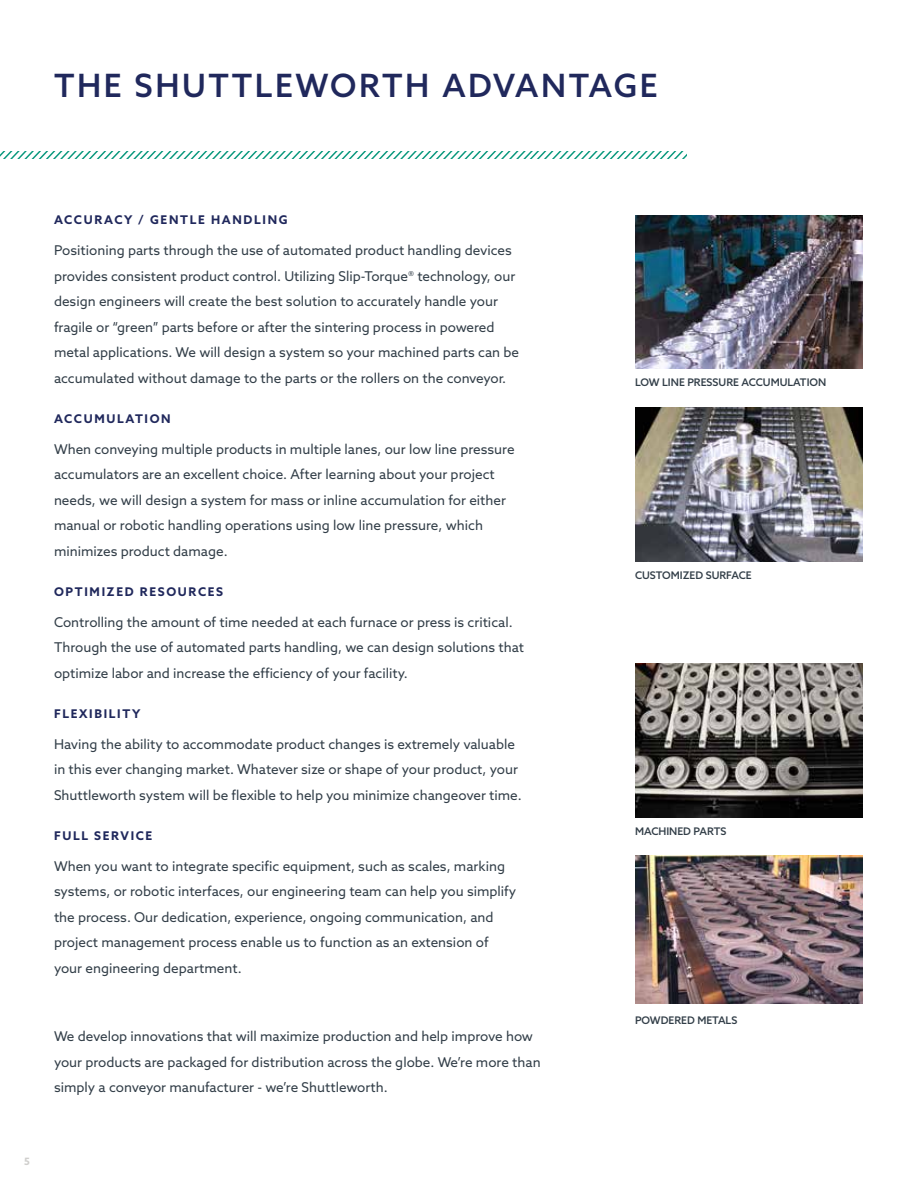
<style>
.page{position:relative;width:918px;height:1188px;background:#fff}
.page>*{position:absolute;margin:0;border:0;box-sizing:border-box;transform-origin:0 0}
.t1{font:500 32.1px "Azo Sans";letter-spacing:.08em;color:#20285c}
.t2{font:13.5px/25.5px "Azo Sans";color:#323e48}
.t3{font:700 12px "Azo Sans";letter-spacing:.14em;color:#20285c}
.t4{font:500 10.5px "Azo Sans";color:#323e48}
.t5{font:700 10.2px "Azo Sans";color:#d0cfcd}
</style>
<div class="page">
<svg style="left:0;top:151px;width:687px;height:8px"></svg>
<img style="left:635px;top:407px;width:228px;height:154px">
<img style="left:635px;top:664px;width:228px;height:153px">
<img style="left:635px;top:216px;width:228px;height:152px">
<img style="left:635px;top:856px;width:228px;height:148px">
<h1 class="t1" style="left:54px;top:65px;width:605px">THE SHUTTLEWORTH ADVANTAGE</h1>
<p class="t3" style="left:54px;top:212px;width:235px">ACCURACY / GENTLE HANDLING</p>
<p class="t2" style="left:54px;top:238px;width:467px">Positioning parts through the use of automated product handling devices provides consistent product control. Utilizing Slip-Torque® technology, our design engineers will create the best solution to accurately handle your fragile or “green” parts before or after the sintering process in powered metal applications. We will design a system so your machined parts can be accumulated without damage to the parts or the rollers on the conveyor.</p>
<p class="t3" style="left:54px;top:411px;width:118px">ACCUMULATION</p>
<p class="t2" style="left:54px;top:436px;width:462px">When conveying multiple products in multiple lanes, our low line pressure accumulators are an excellent choice. After learning about your project needs, we will design a system for mass or inline accumulation for either manual or robotic handling operations using low line pressure, which minimizes product damage.</p>
<p class="t3" style="left:54px;top:584px;width:171px">OPTIMIZED RESOURCES</p>
<p class="t2" style="left:54px;top:609px;width:472px">Controlling the amount of time needed at each furnace or press is critical.<br>Through the use of automated parts handling, we can design solutions that optimize labor and increase the efficiency of your facility.</p>
<p class="t3" style="left:54px;top:706px;width:88px">FLEXIBILITY</p>
<p class="t2" style="left:54px;top:731px;width:469px">Having the ability to accommodate product changes is extremely valuable in this ever changing market. Whatever size or shape of your product, your<br>Shuttleworth system will be flexible to help you minimize changeover time.</p>
<p class="t3" style="left:54px;top:828px;width:100px">FULL SERVICE</p>
<p class="t2" style="left:54px;top:853px;width:464px">When you want to integrate specific equipment, such as scales, marking systems, or robotic interfaces, our engineering team can help you simplify the process. Our dedication, experience, ongoing communication, and project management process enable us to function as an extension of your engineering department.</p>
<p class="t2" style="left:54px;top:1024px;width:488px">We develop innovations that will maximize production and help improve how your products are packaged for distribution across the globe. We’re more than simply a conveyor manufacturer - we’re Shuttleworth.</p>
<p class="t5" style="left:24px;top:1155px;width:7px">5</p>
<p class="t4" style="left:635px;top:375px;width:193px">LOW LINE PRESSURE ACCUMULATION</p>
<p class="t4" style="left:635px;top:568px;width:118px">CUSTOMIZED SURFACE</p>
<p class="t4" style="left:635px;top:825px;width:93px">MACHINED PARTS</p>
<p class="t4" style="left:635px;top:1013px;width:104px">POWDERED METALS</p>
</div>
